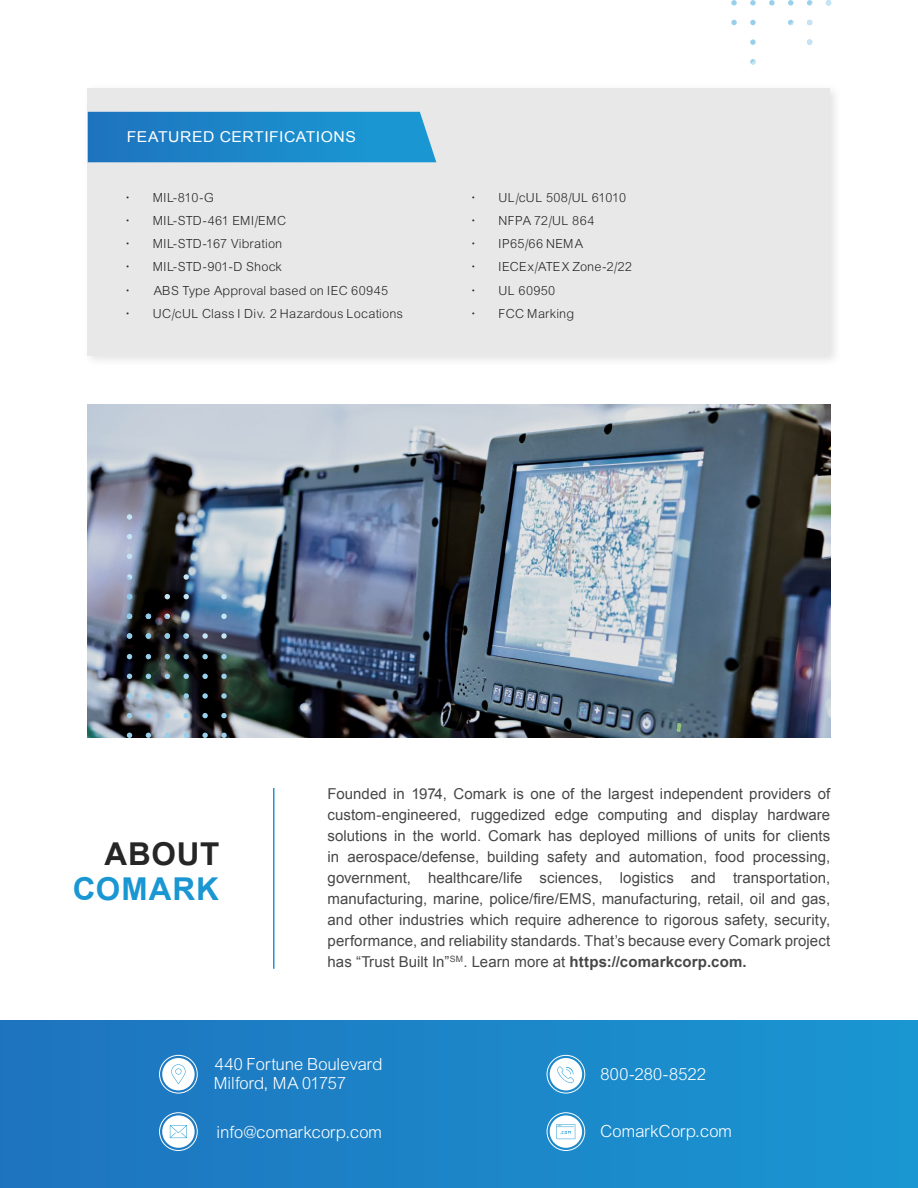
<style>
.page{position:relative;width:918px;height:1188px;background:#fff}
.page>*{position:absolute;margin:0;border:0;box-sizing:border-box;transform-origin:0 0}
.t1{font:700 31.5px "Arial";letter-spacing:.03em;color:#1a97d2}
.t2{font:700 31.5px "Arial";letter-spacing:.025em;color:#262626}
.t3{font:18px/19.5px "Arial Lgt";color:#fff}
.t4{font:15px/21px "Arial";letter-spacing:.005em;color:#474747;text-align:justify}
.t5{font:15px "Arial";letter-spacing:.03em;color:#fff;scale:1.05 1}
.t6{font:13.5px "Arial Lgt";letter-spacing:.025em;color:#262626}
.s1{font-weight:700}
</style>
<div class="page">
<div style="left:0;top:1021px;width:918px;height:167px;background:linear-gradient(to right,#1f74bf,#1a96d2)"></div>
<div style="left:83px;top:83px;width:759px;height:284px;background:#777;opacity:.2"></div>
<div style="left:88px;top:88px;width:742px;height:267px;background:#e8e8e8"></div>
<svg style="left:88px;top:112px;width:348px;height:50px;background:#1f89c9"></svg>
<svg style="left:731px;top:20px;width:6px;height:5px"></svg>
<svg style="left:731px;top:0;width:6px;height:6px"></svg>
<svg style="left:750px;top:0;width:81px;height:65px"></svg>
<img style="left:88px;top:405px;width:742px;height:332px">
<div style="left:162px;top:1058px;width:33px;height:32px;background:#fff;border-radius:50%"></div>
<svg style="left:171px;top:1064px;width:14px;height:20px"></svg>
<div style="left:550px;top:1058px;width:32px;height:32px;background:#fff;border-radius:50%"></div>
<svg style="left:557px;top:1066px;width:17px;height:18px"></svg>
<div style="left:162px;top:1115px;width:33px;height:33px;background:#fff;border-radius:50%"></div>
<svg style="left:170px;top:1125px;width:17px;height:13px"></svg>
<svg style="left:550px;top:1115px;width:32px;height:33px"></svg>
<svg style="left:557px;top:1124px;width:18px;height:15px"></svg>
<hr style="left:273px;top:788px;width:1px;height:181px;background:#1a97d2">
<div style="left:159px;top:1055px;width:38px;height:38px;border:1px solid #fff;border-radius:50%"></div>
<div style="left:547px;top:1055px;width:38px;height:38px;border:1px solid #fff;border-radius:50%"></div>
<div style="left:547px;top:1113px;width:38px;height:38px;border:1px solid #fff;border-radius:50%"></div>
<div style="left:159px;top:1113px;width:38px;height:38px;border:1px solid #fff;border-radius:50%"></div>
<svg style="left:127px;top:674px;width:5px;height:5px"></svg>
<svg style="left:127px;top:654px;width:5px;height:5px"></svg>
<svg style="left:127px;top:693px;width:5px;height:6px"></svg>
<svg style="left:127px;top:713px;width:5px;height:5px"></svg>
<svg style="left:127px;top:733px;width:5px;height:4px"></svg>
<svg style="left:184px;top:674px;width:5px;height:5px"></svg>
<svg style="left:184px;top:654px;width:5px;height:5px"></svg>
<svg style="left:184px;top:693px;width:5px;height:6px"></svg>
<svg style="left:184px;top:713px;width:5px;height:5px"></svg>
<svg style="left:184px;top:733px;width:5px;height:4px"></svg>
<svg style="left:146px;top:674px;width:5px;height:5px"></svg>
<svg style="left:146px;top:654px;width:5px;height:5px"></svg>
<svg style="left:146px;top:693px;width:5px;height:6px"></svg>
<svg style="left:146px;top:713px;width:5px;height:5px"></svg>
<svg style="left:146px;top:733px;width:5px;height:4px"></svg>
<svg style="left:202px;top:674px;width:6px;height:5px"></svg>
<svg style="left:202px;top:654px;width:6px;height:5px"></svg>
<svg style="left:202px;top:693px;width:6px;height:6px"></svg>
<svg style="left:202px;top:713px;width:6px;height:5px"></svg>
<svg style="left:202px;top:733px;width:6px;height:4px"></svg>
<svg style="left:165px;top:674px;width:5px;height:5px"></svg>
<svg style="left:165px;top:654px;width:5px;height:5px"></svg>
<svg style="left:165px;top:693px;width:5px;height:6px"></svg>
<svg style="left:165px;top:713px;width:5px;height:5px"></svg>
<svg style="left:165px;top:733px;width:5px;height:4px"></svg>
<svg style="left:221px;top:674px;width:6px;height:5px"></svg>
<svg style="left:221px;top:654px;width:6px;height:5px"></svg>
<svg style="left:221px;top:693px;width:6px;height:6px"></svg>
<svg style="left:221px;top:713px;width:6px;height:5px"></svg>
<svg style="left:221px;top:733px;width:6px;height:4px"></svg>
<svg style="left:221px;top:594px;width:6px;height:5px"></svg>
<svg style="left:221px;top:614px;width:6px;height:5px"></svg>
<svg style="left:221px;top:633px;width:6px;height:6px"></svg>
<svg style="left:202px;top:633px;width:6px;height:6px"></svg>
<svg style="left:127px;top:514px;width:5px;height:6px"></svg>
<svg style="left:127px;top:534px;width:5px;height:5px"></svg>
<svg style="left:127px;top:554px;width:5px;height:5px"></svg>
<svg style="left:127px;top:574px;width:62px;height:65px;background:#282c31"></svg>
<p class="t5" style="left:127px;top:127px;width:220px">FEATURED CERTIFICATIONS</p>
<p class="t6" style="left:127px;top:190px;width:89px">• MIL-810-G</p>
<p class="t6" style="left:127px;top:213px;width:161px">• MIL-STD-461 EMI/EMC</p>
<p class="t6" style="left:127px;top:236px;width:158px">• MIL-STD-167 Vibration</p>
<p class="t6" style="left:127px;top:259px;width:158px">• MIL-STD-901-D Shock</p>
<p class="t6" style="left:127px;top:283px;width:263px">• ABS Type Approval based on IEC 60945</p>
<p class="t6" style="left:127px;top:306px;width:278px">• UC/cUL Class I Div. 2 Hazardous Locations</p>
<p class="t6" style="left:472px;top:190px;width:156px">• UL/cUL 508/UL 61010</p>
<p class="t6" style="left:472px;top:213px;width:124px">• NFPA 72/UL 864</p>
<p class="t6" style="left:472px;top:236px;width:112px">• IP65/66 NEMA</p>
<p class="t6" style="left:472px;top:259px;width:162px">• IECEx/ATEX Zone-2/22</p>
<p class="t6" style="left:472px;top:283px;width:85px">• UL 60950</p>
<p class="t6" style="left:472px;top:306px;width:104px">• FCC Marking</p>
<h1 class="t2" style="left:105px;top:833px;width:116px">ABOUT</h1>
<h1 class="t1" style="left:73px;top:868px;width:148px">COMARK</h1>
<p class="t4" style="left:328px;top:783px;width:504px">Founded in 1974, Comark is one of the largest independent providers of custom-engineered, ruggedized edge computing and display hardware solutions in the world. Comark has deployed millions of units for clients in aerospace/defense, building safety and automation, food processing, government, healthcare/life sciences, logistics and transportation, manufacturing, marine, police/fire/EMS, manufacturing, retail, oil and gas, and other industries which require adherence to rigorous safety, security, performance, and reliability standards. That’s because every Comark project has “Trust Built In”<sup>SM</sup>. Learn more at <span class="s1">https://comarkcorp.com.</span></p>
<p class="t3" style="left:215px;top:1054px;width:170px">440 Fortune Boulevard<br>Milford, MA 01757</p>
<p class="t3" style="left:601px;top:1065px;width:107px">800-280-8522</p>
<p class="t3" style="left:218px;top:1122px;width:167px">info@comarkcorp.com</p>
<p class="t3" style="left:601px;top:1122px;width:134px">ComarkCorp.com</p>
</div>
